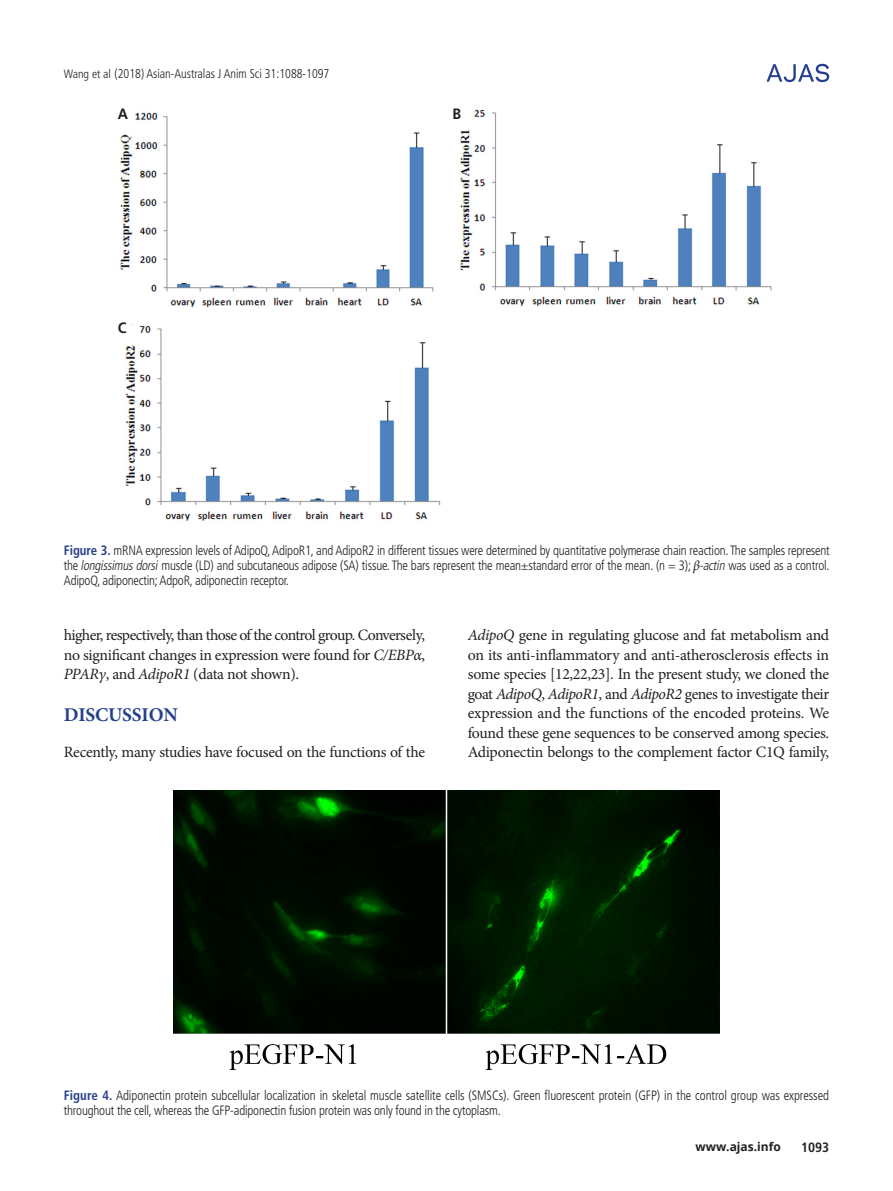
<style>
.page{position:relative;width:893px;height:1191px;background:#fff}
.page>*{position:absolute;margin:0;border:0;box-sizing:border-box;transform-origin:0 0}
.대제목{font:700 19.5px "Minion Pro";letter-spacing:-.01em;color:#253f8e}
.본문{font:15.75px/19.5px "Minion Pro";letter-spacing:-.025em;color:#231f20;text-align:justify}
.그림_지문{font:700 15px "Frutiger LT Std";color:#231f20;scale:.95 1}
.표_그림__제목{font:300 condensed 13.5px/15px "Frutiger LT Std";letter-spacing:-.01em;color:#231f20;scale:.95 1}
.t1{font:700 condensed 13.5px "Frutiger LT Std";color:#231f20}
.t2{font:300 condensed 12.75px "Frutiger LT Std";color:#231f20;scale:.95 1}
.t3{font:700 12px "Open Sans";color:#231f20}
.s1{font-size:12px}
.s2{font-weight:700;color:#253f8e}
.s3{font-style:italic}
.s4{font-family:"Minion Pro";font-weight:400;font-style:italic;font-stretch:normal}
</style>
<div class="page">
<svg style="left:767px;top:64px;width:62px;height:18px"></svg>
<img style="left:173px;top:791px;width:546px;height:279px">
<img style="left:125px;top:324px;width:316px;height:197px">
<div style="left:113px;top:320px;width:18px;height:15px;background:#fff"></div>
<img style="left:120px;top:112px;width:314px;height:196px">
<div style="left:113px;top:106px;width:20px;height:15px;background:#fff"></div>
<img style="left:460px;top:109px;width:312px;height:198px">
<div style="left:448px;top:106px;width:18px;height:15px;background:#fff"></div>
<p class="t2" style="left:64px;top:66px;width:281px"><span class="s1">Wang et al</span> (2018) Asian-Australas J Anim Sci 31:1088-1097</p>
<p class="그림_지문" style="left:118px;top:105px;width:12px">A</p>
<p class="그림_지문" style="left:452px;top:105px;width:11px">B</p>
<p class="그림_지문" style="left:118px;top:318px;width:11px">C</p>
<p class="표_그림__제목" style="left:64px;top:542px;width:808px;text-align:justify"><span class="s2">Figure 3.</span> mRNA expression levels of AdipoQ, AdipoR1, and AdipoR2 in different tissues were determined by quantitative polymerase chain reaction. The samples represent the <span class="s3">longissimusdorsi</span> muscle (LD) and subcutaneous adipose (SA) tissue. The bars represent the mean±standard error of the mean. (n = 3); <span class="s4">β</span><span class="s3">-actin</span> was used as a control.<br>AdipoQ, adiponectin; AdpoR, adiponectin receptor.</p>
<p class="본문" style="left:64px;top:625px;width:363px">higher, respectively, than those of the control group. Conversely, no significant changes in expression were found for <span class="s3">C/EBPα</span>, <span class="s3">PPARγ</span>, and <span class="s3">AdipoR1</span> (data not shown).</p>
<p class="대제목" style="left:64px;top:701px;width:116px">DISCUSSION</p>
<p class="본문" style="left:64px;top:742px;width:363px">Recently, many studies have focused on the functions of the</p>
<p class="본문" style="left:468px;top:625px;width:363px"><span class="s3">AdipoQ</span> gene in regulating glucose and fat metabolism and on its anti-inflammatory and anti-atherosclerosis effects in some species [12,22,23]. In the present study, we cloned the goat <span class="s3">AdipoQ</span>, <span class="s3">AdipoR1</span>, and <span class="s3">AdipoR2</span> genes to investigate their expression and the functions of the encoded proteins. We found these gene sequences to be conserved among species.<br>Adiponectin belongs to the complement factor C1Q family,</p>
<p class="표_그림__제목" style="left:64px;top:1087px;width:807px"><span class="s2">Figure 4.</span> Adiponectin protein subcellular localization in skeletal muscle satellite cells (SMSCs). Green fluorescent protein (GFP) in the control group was expressed throughout the cell, whereas the GFP-adiponectin fusion protein was only found in the cytoplasm.</p>
<p class="t3" style="left:695px;top:1138px;width:87px">www.ajas.info</p>
<p class="t1" style="left:801px;top:1138px;width:30px">1093</p>
</div>
